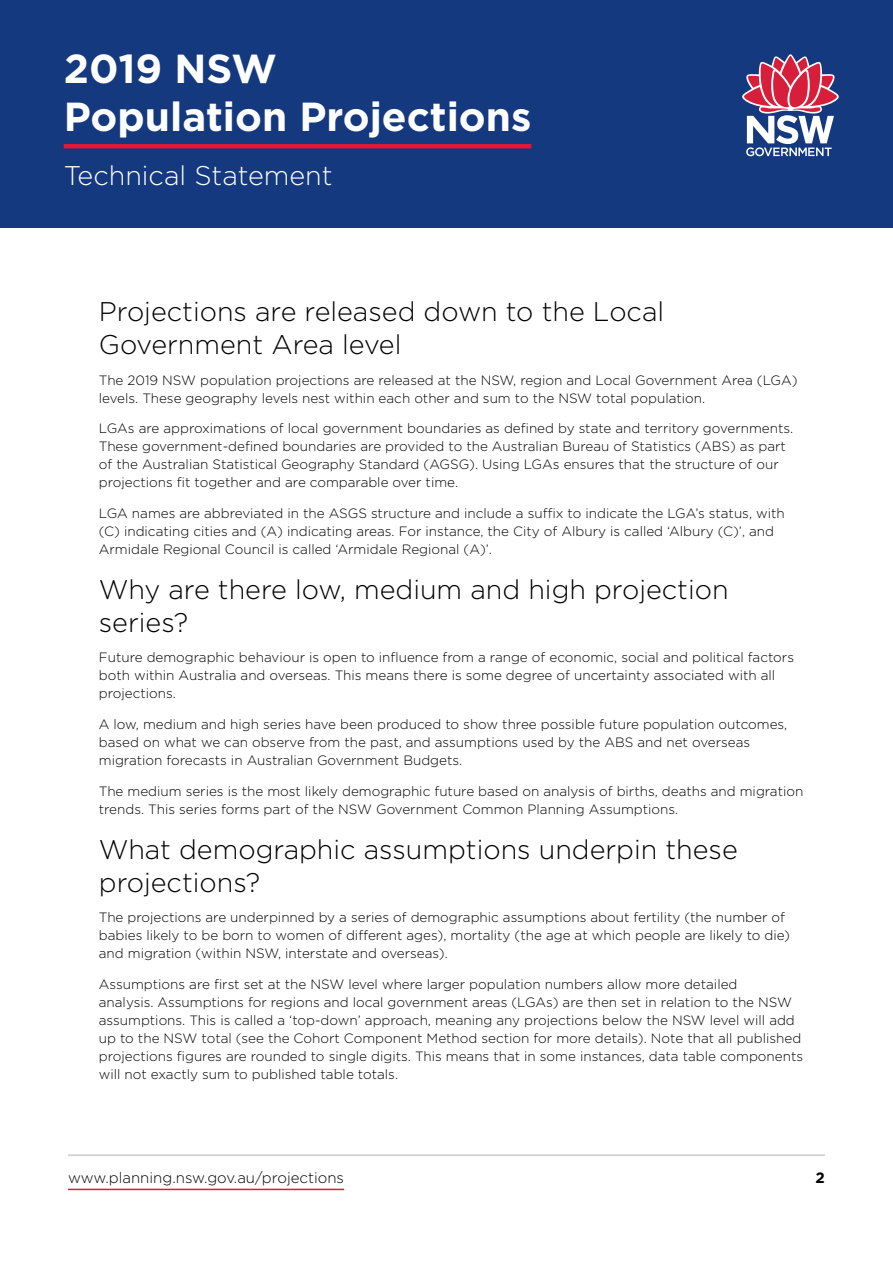
<style>
.page{position:relative;width:893px;height:1263px;background:#fff}
.page>*{position:absolute;margin:0;border:0;box-sizing:border-box;transform-origin:0 0}
.t1{font:300 90px "Gotham";color:#000}
.Heading_1_with_under{font:700 40.5px/48.6px "Gotham";color:#fff}
.Heading_2{font:300 27px/32.4px "Gotham";color:#000}
.Heading_2-2{font:300 27px "Gotham";color:#fff}
.t2{font:300 15px "Gotham";color:#000}
.t3{font:700 15px "Gotham";color:#000}
.body-_Black_text{font:300 13.5px/18px "Gotham";color:#000}
</style>
<div class="page">
<div style="left:0;top:0;width:893px;height:227px;background:#15397f"></div>
<hr style="left:64px;top:144px;width:467px;height:4px;background:#e3173e">
<svg style="left:742px;top:54px;width:97px;height:102px"></svg>
<hr style="left:68px;top:1154px;width:757px;height:2px;background:#d1d3d4">
<hr style="left:68px;top:1189px;width:276px;height:1px;background:#e3173e">
<h1 class="Heading_1_with_under" style="left:64px;top:44px;width:469px">2019 NSW<br>Population Projections</h1>
<h2 class="Heading_2-2" style="left:64px;top:159px;width:270px">Technical Statement</h2>
<h2 class="Heading_2" style="left:99px;top:295px;width:567px">Projections are released down to the Local<br>Government Area level</h2>
<p class="body-_Black_text" style="left:99px;top:370px;width:700px">The 2019 NSW population projections are released at the NSW, region and Local Government Area (LGA) levels. These geography levels nest within each other and sum to the NSW total population.</p>
<p class="body-_Black_text" style="left:99px;top:419px;width:696px">LGAs are approximations of local government boundaries as defined by state and territory governments.<br>These government-defined boundaries are provided to the Australian Bureau of Statistics (ABS) as part of the Australian Statistical Geography Standard (AGSG). Using LGAs ensures that the structure of our projections fit together and are comparable over time.</p>
<p class="body-_Black_text" style="left:99px;top:504px;width:687px">LGA names are abbreviated in the ASGS structure and include a suffix to indicate the LGA’s status, with (C) indicating cities and (A) indicating areas. For instance, the City of Albury is called ‘Albury (C)’, and<br>Armidale Regional Council is called ‘Armidale Regional (A)’.</p>
<h2 class="Heading_2" style="left:99px;top:573px;width:631px">Why are there low, medium and high projection series?</h2>
<p class="body-_Black_text" style="left:99px;top:648px;width:697px">Future demographic behaviour is open to influence from a range of economic, social and political factors both within Australia and overseas. This means there is some degree of uncertainty associated with all projections.</p>
<p class="body-_Black_text" style="left:99px;top:715px;width:690px">A low, medium and high series have been produced to show three possible future population outcomes, based on what we can observe from the past, and assumptions used by the ABS and net overseas migration forecasts in Australian Government Budgets.</p>
<p class="body-_Black_text" style="left:99px;top:782px;width:706px">The medium series is the most likely demographic future based on analysis of births, deaths and migration trends. This series forms part of the NSW Government Common Planning Assumptions.</p>
<h2 class="Heading_2" style="left:99px;top:833px;width:640px">What demographic assumptions underpin these projections?</h2>
<p class="body-_Black_text" style="left:99px;top:908px;width:693px">The projections are underpinned by a series of demographic assumptions about fertility (the number of babies likely to be born to women of different ages), mortality (the age at which people are likely to die) and migration (within NSW, interstate and overseas).</p>
<p class="body-_Black_text" style="left:99px;top:975px;width:706px">Assumptions are first set at the NSW level where larger population numbers allow more detailed<br>analysis. Assumptions for regions and local government areas (LGAs) are then set in relation to the NSW assumptions. This is called a ‘top-down’ approach, meaning any projections below the NSW level will add up to the NSW total (see the Cohort Component Method section for more details). Note that all published projections figures are rounded to single digits. This means that in some instances, data table components will not exactly sum to published table totals.</p>
<h1 class="t1" style="left:288px;top:374px;width:325px">DRAFT</h1>
<p class="t2" style="left:68px;top:1168px;width:278px">www.planning.nsw.gov.au/projections</p>
<p class="t3" style="left:816px;top:1168px;width:11px">2</p>
</div>
